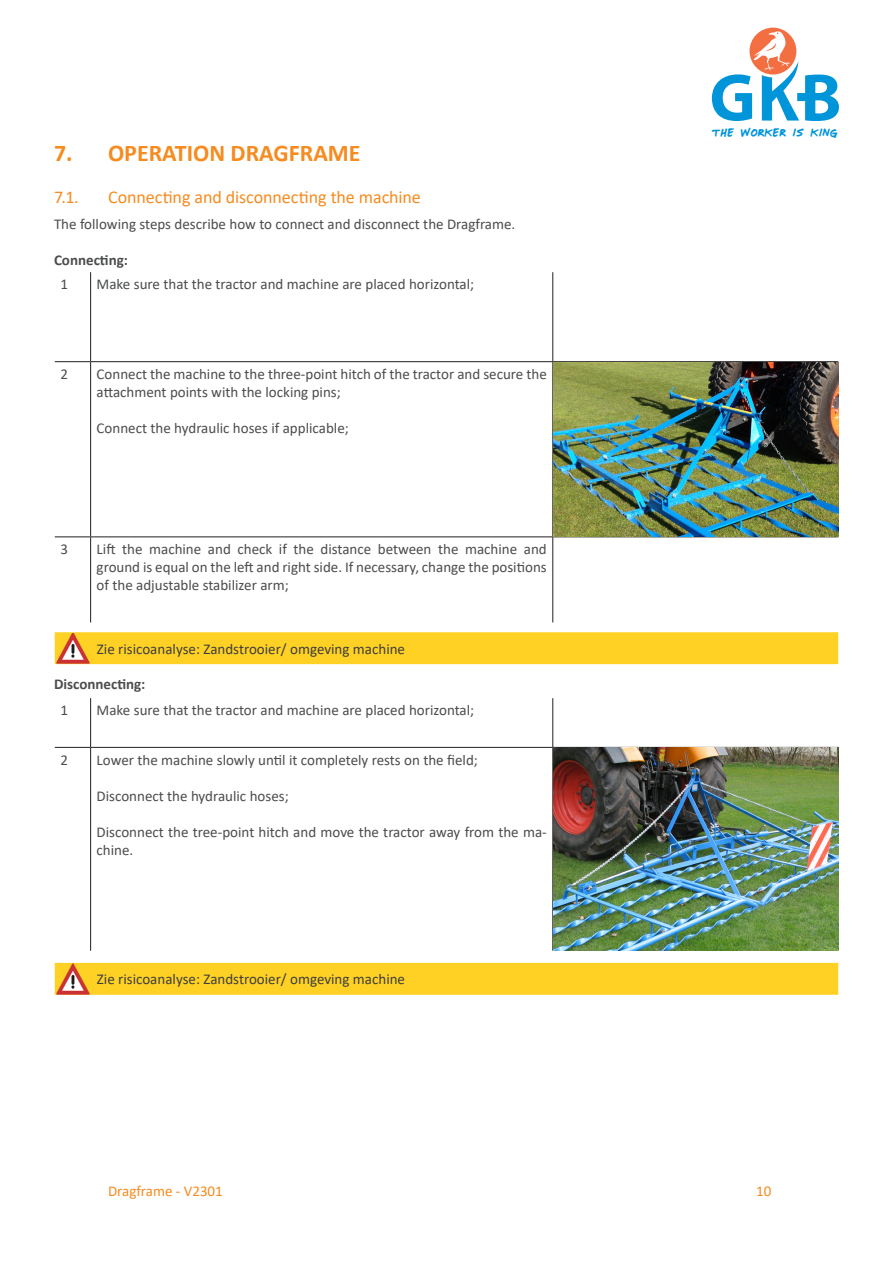
<style>
.page{position:relative;width:893px;height:1263px;background:#fff}
.page>*{position:absolute;margin:0;border:0;box-sizing:border-box;transform-origin:0 0}
.t1{font:700 24px "Calibri";color:#f68b1f}
.t2{font:18px "Calibri";letter-spacing:-.005em;color:#f68b1f}
.t3{font:16.05px "Mr Marcoozie MEDIUM";color:#0095d9}
.t4{font:15px/18px "Calibri";color:#4b4c4d}
.GKB_tekst_zwart{font:15px "Calibri";color:#3e3e3f}
.t5{font:700 15px "Calibri";color:#4b4c4d}
.t6{font:15px "Calibri";color:#f68b1f}
</style>
<div class="page">
<div style="left:749px;top:28px;width:47px;height:46px;background:#f36f42;border-radius:50%"></div>
<svg style="left:712px;top:31px;width:127px;height:90px"></svg>
<hr style="left:90px;top:272px;width:1px;height:89px;background:#231f20">
<hr style="left:552px;top:272px;width:1px;height:89px;background:#231f20">
<hr style="left:55px;top:361px;width:36px;height:1px;background:#231f20">
<hr style="left:91px;top:361px;width:462px;height:1px;background:#231f20">
<hr style="left:90px;top:362px;width:1px;height:174px;background:#231f20">
<hr style="left:553px;top:361px;width:285px;height:1px;background:#231f20">
<hr style="left:552px;top:362px;width:1px;height:174px;background:#231f20">
<hr style="left:55px;top:536px;width:36px;height:1px;background:#231f20">
<hr style="left:91px;top:536px;width:462px;height:1px;background:#231f20">
<hr style="left:90px;top:537px;width:1px;height:85px;background:#231f20">
<hr style="left:553px;top:536px;width:285px;height:1px;background:#231f20">
<hr style="left:552px;top:537px;width:1px;height:85px;background:#231f20">
<img style="left:553px;top:362px;width:285px;height:174px">
<hr style="left:90px;top:698px;width:1px;height:49px;background:#231f20">
<hr style="left:552px;top:698px;width:1px;height:49px;background:#231f20">
<hr style="left:55px;top:747px;width:36px;height:1px;background:#231f20">
<hr style="left:91px;top:747px;width:462px;height:1px;background:#231f20">
<hr style="left:90px;top:748px;width:1px;height:203px;background:#231f20">
<hr style="left:553px;top:747px;width:285px;height:1px;background:#231f20">
<hr style="left:552px;top:748px;width:1px;height:203px;background:#231f20">
<img style="left:553px;top:748px;width:285px;height:203px">
<div style="left:55px;top:632px;width:783px;height:32px;background:#ffd124"></div>
<img style="left:56px;top:633px;width:34px;height:30px">
<div style="left:55px;top:963px;width:783px;height:32px;background:#ffd124"></div>
<img style="left:56px;top:964px;width:34px;height:30px">
<p class="t1" style="left:54px;top:136px;width:308px">7. OPERATION DRAGFRAME</p>
<p class="t2" style="left:54px;top:184px;width:26px">7.1.</p>
<p class="t2" style="left:108px;top:184px;width:314px">Connecting and disconnecting the machine</p>
<p class="t4" style="left:54px;top:215px;width:463px">The following steps describe how to connect and disconnect the Dragframe.</p>
<p class="t5" style="left:54px;top:250px;width:76px">Connecting:</p>
<p class="t4" style="left:60px;top:275px;width:9px">1</p>
<p class="t4" style="left:97px;top:275px;width:379px">Make sure that the tractor and machine are placed horizontal;</p>
<p class="t4" style="left:60px;top:365px;width:9px">2</p>
<p class="t4" style="left:97px;top:365px;width:452px">Connect the machine to the three-point hitch of the tractor and secure the attachment points with the locking pins;</p>
<p class="t4" style="left:97px;top:419px;width:254px">Connect the hydraulic hoses if applicable;</p>
<p class="t4" style="left:60px;top:540px;width:9px">3</p>
<p class="t4" style="left:97px;top:540px;width:452px;text-align:justify">Lift the machine and check if the distance between the machine and ground is equal on the left and right side. If necessary, change the positions of the adjustable stabilizer arm;</p>
<p class="GKB_tekst_zwart" style="left:97px;top:638px;width:310px">Zie risicoanalyse: Zandstrooier/ omgeving machine</p>
<p class="t5" style="left:54px;top:674px;width:93px">Disconnecting:</p>
<p class="t4" style="left:60px;top:701px;width:9px">1</p>
<p class="t4" style="left:97px;top:701px;width:379px">Make sure that the tractor and machine are placed horizontal;</p>
<p class="t4" style="left:60px;top:750px;width:9px">2</p>
<p class="t4" style="left:97px;top:750px;width:383px">Lower the machine slowly until it completely rests on the field;</p>
<p class="t4" style="left:97px;top:786px;width:194px">Disconnect the hydraulic hoses;</p>
<p class="t4" style="left:97px;top:822px;width:452px">Disconnect the tree-point hitch and move the tractor away from the ma&shy;chine.</p>
<p class="GKB_tekst_zwart" style="left:97px;top:969px;width:310px">Zie risicoanalyse: Zandstrooier/ omgeving machine</p>
<p class="t3" style="left:712px;top:125px;width:127px">the worker is king</p>
<p class="t6" style="left:108px;top:1180px;width:116px">Dragframe - V2301</p>
<p class="t6" style="left:756px;top:1180px;width:17px">10</p>
</div>
